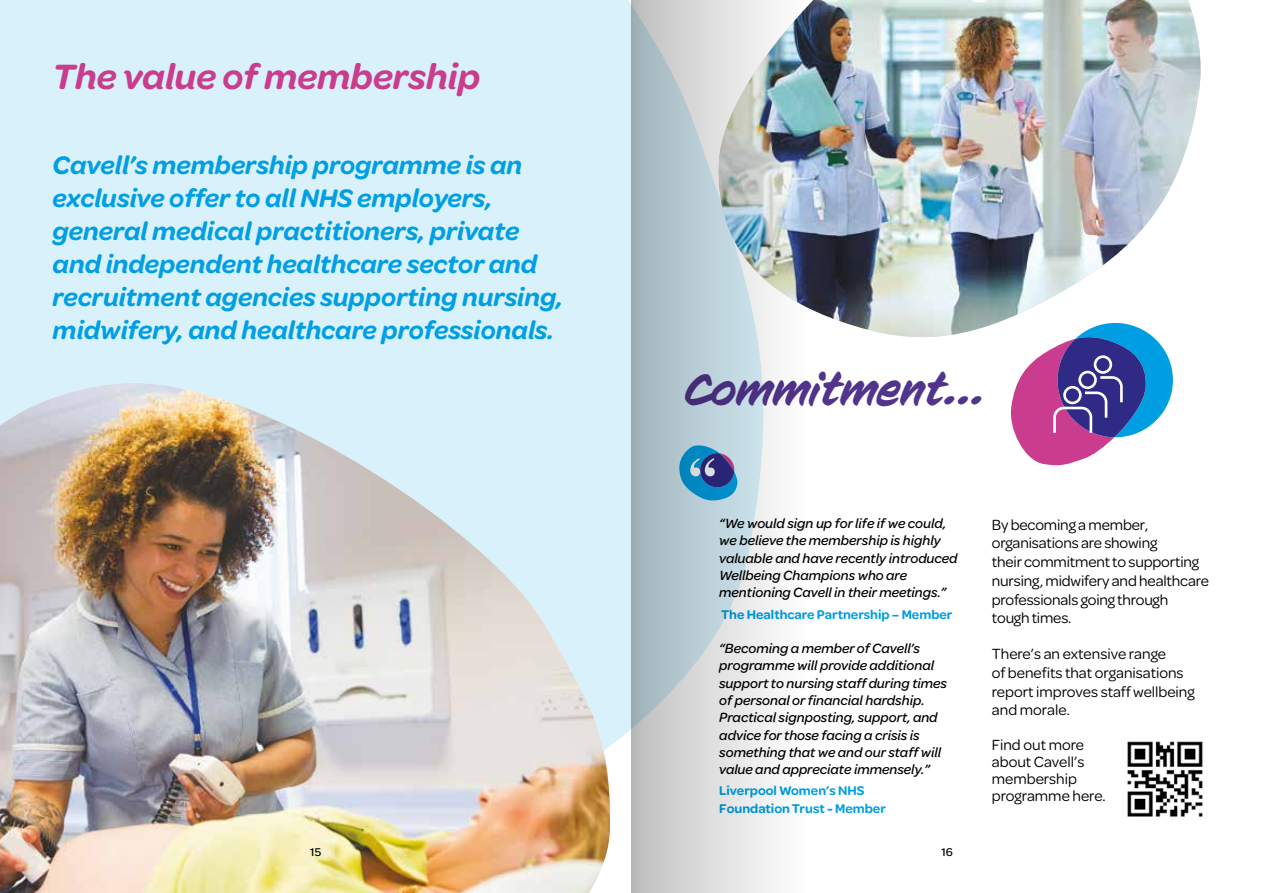
<style>
.page{position:relative;width:1263px;height:893px;background:#fff}
.page>*{position:absolute;margin:0;border:0;box-sizing:border-box;transform-origin:0 0}
.t1{font:700 54px "Times";color:#fff}
.t2{font:italic 43.5px "CC Sign Language";color:#51348b}
.t3{font:italic 600 37.5px "Omnes";color:#c93c8e}
.t4{font:italic 600 27px/33px "Omnes";color:#009fe3}
.t5{font:15.75px/18.8px "Omnes";letter-spacing:-.01em;color:#000}
.t6{font:italic 500 14.25px/17.2px "Omnes";color:#000}
.t7{font:600 13.5px/17.2px "Omnes";color:#009fe3}
.t8{font:500 12px "Omnes";color:#000}
</style>
<div class="page">
<div style="left:0;top:0;width:631px;height:745px;background:#d9f1fb"></div>
<div style="left:0;top:366px;width:611px;height:17px;background:#d9f1fb"></div>
<img style="left:0;top:383px;width:611px;height:510px">
<img style="left:808px;top:0;width:393px;height:337px">
<svg style="left:1008px;top:323px;width:165px;height:143px"></svg>
<img style="left:1127px;top:741px;width:76px;height:76px">
<svg style="left:631px;top:0;width:177px;height:893px"></svg>
<h3 class="t3" style="left:53px;top:52px;width:429px">The value of membership</h3>
<p class="t4" style="left:53px;top:148px;width:512px">Cavell’s membership programme is an exclusive offer to all NHS employers, general medical practitioners, private and independent healthcare sector and recruitment agencies supporting nursing, midwifery, and healthcare professionals.</p>
<h2 class="t2" style="left:684px;top:366px;width:304px">COMMITMENT...</h2>
<h1 class="t1" style="left:688px;top:426px;width:28px">“</h1>
<p class="t6" style="left:719px;top:514px;width:240px">“We would sign up for life if we could, we believe the membership is highly valuable and have recently introduced Wellbeing Champions who are mentioning Cavell in their meetings.”</p>
<p class="t7" style="left:721px;top:605px;width:233px">The Healthcare Partnership – Member</p>
<p class="t6" style="left:719px;top:639px;width:229px">“Becoming a member of Cavell’s programme will provide additional support to nursing staff during times of personal or financial hardship.<br>Practical signposting, support, and advice for those facing a crisis is something that we and our staff will value and appreciate immensely.”</p>
<p class="t7" style="left:719px;top:781px;width:168px">Liverpool Women’s NHS<br>Foundation Trust - Member</p>
<p class="t8" style="left:315px;top:844px;width:8px">3</p>
<p class="t8" style="left:310px;top:844px;width:12px">15</p>
<p class="t8" style="left:941px;top:844px;width:13px">16</p>
<p class="t5" style="left:992px;top:514px;width:218px">By becoming a member, organisations are showing<br>their commitment to supporting nursing, midwifery and healthcare professionals going through tough times.</p>
<p class="t5" style="left:992px;top:644px;width:204px">There’s an extensive range<br>of benefits that organisations report improves staff wellbeing and morale.</p>
<p class="t5" style="left:992px;top:735px;width:115px;line-height:17.2px">Find out more about Cavell’s membership programme here.</p>
</div>
